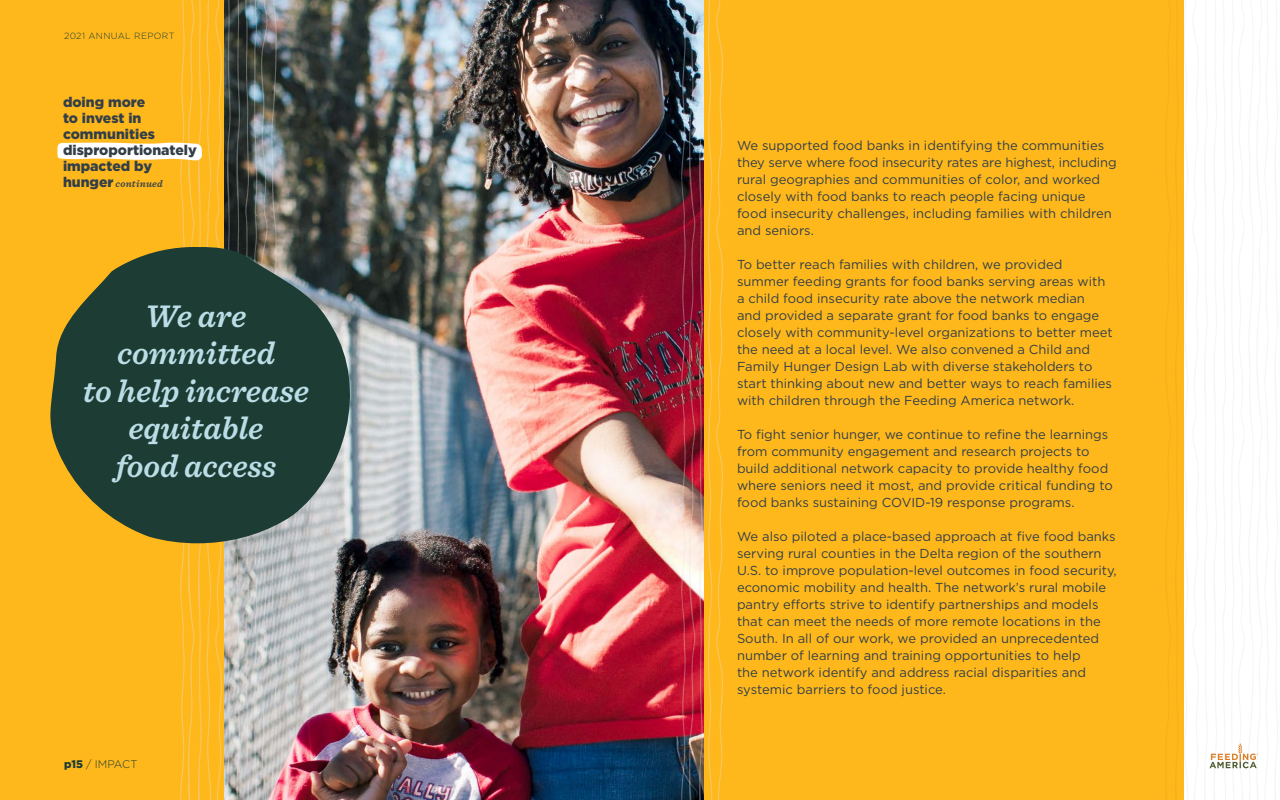
<style>
.page{position:relative;width:1280px;height:800px;background:#fff}
.page>*{position:absolute;margin:0;border:0;box-sizing:border-box;transform-origin:0 0}
.t1{font:italic 600 32.7px/37.5px "Sentinel";color:#bbdde6;text-align:center}
.t2{font:900 14px/16px "Gotham";color:#333f48}
.t3{font:13px/17px "Gotham";color:#333f48}
.t4{font:300 11px "Gotham";color:#1d3c34}
.t5{font:italic 600 10px "Sentinel";letter-spacing:.025em;color:#333f48}
.t6{font:300 9px "Gotham";letter-spacing:.04em;color:#1d3c34}
.s1{font-family:"Gotham";font-weight:900;font-style:normal;font-size:14px}
.s2{font-weight:900}
</style>
<div class="page">
<div style="left:0;top:0;width:224px;height:800px;background:#ffb81c"></div>
<div style="left:704px;top:0;width:480px;height:800px;background:#ffb81c"></div>
<svg style="left:1210px;top:743px;width:48px;height:25px"></svg>
<img style="left:278px;top:0;width:403px;height:800px">
<svg style="left:180px;top:0;width:98px;height:800px"></svg>
<img style="left:681px;top:0;width:42px;height:800px">
<svg style="left:50px;top:247px;width:318px;height:296px;background:#455642"></svg>
<svg style="left:57px;top:142px;width:146px;height:20px"></svg>
<p class="t6" style="left:64px;top:30px;width:112px">2021 ANNUAL REPORT</p>
<p class="t2" style="left:63px;top:94px;width:135px">doing more<br>to invest in communities disproportionately impacted by</p>
<p class="t5" style="left:63px;top:176px;width:101px"><span class="s1">hunger</span> continued</p>
<h1 class="t1" style="left:83px;top:295px;width:228px">We are committed<br>to help increase equitable<br>food access</h1>
<p class="t4" style="left:64px;top:757px;width:75px"><span class="s2">p15</span> / IMPACT</p>
<p class="t3" style="left:737px;top:137px;width:381px">We supported food banks in identifying the communities they serve where food insecurity rates are highest, including rural geographies and communities of color, and worked closely with food banks to reach people facing unique food insecurity challenges, including families with children and seniors.</p>
<p class="t3" style="left:737px;top:256px;width:377px">To better reach families with children, we provided summer feeding grants for food banks serving areas with a child food insecurity rate above the network median<br>and provided a separate grant for food banks to engage closely with community-level organizations to better meet the need at a local level. We also convened a Child and Family Hunger Design Lab with diverse stakeholders to start thinking about new and better ways to reach families with children through the Feeding America network.</p>
<p class="t3" style="left:737px;top:426px;width:377px">To fight senior hunger, we continue to refine the learnings from community engagement and research projects to build additional network capacity to provide healthy food where seniors need it most, and provide critical funding to food banks sustaining COVID-19 response programs.</p>
<p class="t3" style="left:737px;top:528px;width:381px">We also piloted a place-based approach at five food banks serving rural counties in the Delta region of the southern U.S. to improve population-level outcomes in food security, economic mobility and health. The network’s rural mobile pantry efforts strive to identify partnerships and models that can meet the needs of more remote locations in the South. In all of our work, we provided an unprecedented number of learning and training opportunities to help<br>the network identify and address racial disparities and systemic barriers to food justice.</p>
</div>
